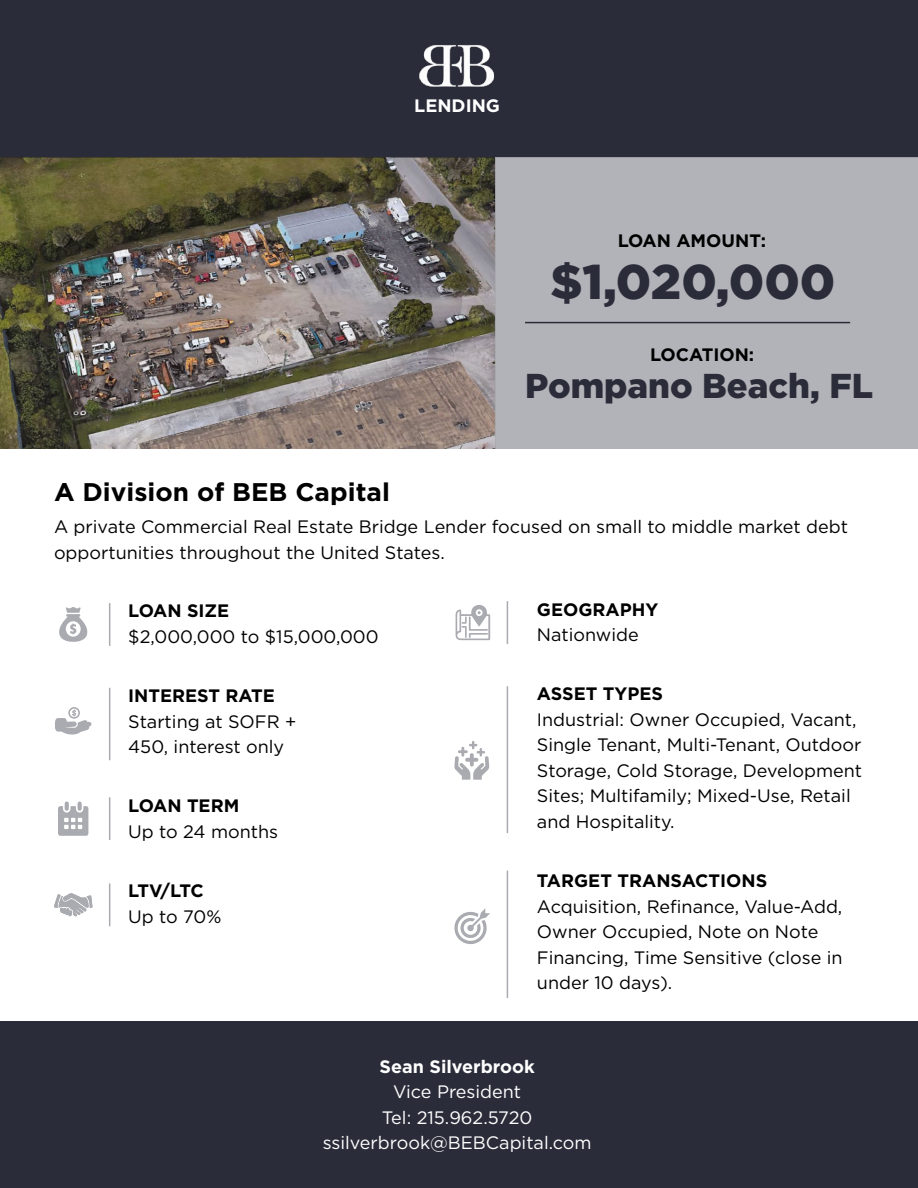
<style>
.page{position:relative;width:918px;height:1188px;background:#fff}
.page>*{position:absolute;margin:0;border:0;box-sizing:border-box;transform-origin:0 0}
.t1{font:900 48.75px "Gotham";color:#2a2c39}
.t2{font:900 34.5px "Gotham";color:#2a2c39}
.t3{font:700 25.5px "Gotham";color:#000}
.t4{font:18px/25.5px "Gotham";color:#000}
.t5{font:700 18px "Gotham";color:#000}
.t6{font:18px/25.5px "Gotham";color:#fff;text-align:center}
.t7{font:700 18px "Gotham";color:#fff}
</style>
<div class="page">
<div style="left:0;top:0;width:918px;height:158px;background:#2a2c39"></div>
<div style="left:0;top:1022px;width:918px;height:166px;background:#2a2c39"></div>
<img style="left:419px;top:45px;width:75px;height:42px">
<svg style="left:59px;top:607px;width:28px;height:35px"></svg>
<svg style="left:55px;top:707px;width:37px;height:28px"></svg>
<svg style="left:58px;top:801px;width:30px;height:35px"></svg>
<svg style="left:456px;top:605px;width:34px;height:35px"></svg>
<svg style="left:54px;top:893px;width:39px;height:24px"></svg>
<hr style="left:109px;top:603px;width:1px;height:43px;background:#aaabb0">
<hr style="left:109px;top:688px;width:1px;height:72px;background:#aaabb0">
<hr style="left:109px;top:797px;width:1px;height:43px;background:#aaabb0">
<hr style="left:109px;top:883px;width:1px;height:43px;background:#aaabb0">
<hr style="left:507px;top:601px;width:1px;height:43px;background:#aaabb0">
<hr style="left:507px;top:686px;width:1px;height:147px;background:#aaabb0">
<hr style="left:507px;top:871px;width:1px;height:127px;background:#aaabb0">
<svg style="left:454px;top:741px;width:35px;height:39px"></svg>
<svg style="left:454px;top:908px;width:36px;height:36px"></svg>
<img style="left:0;top:158px;width:495px;height:291px">
<div style="left:495px;top:158px;width:423px;height:291px;background:#b2b3b8"></div>
<hr style="left:525px;top:322px;width:325px;height:1px;background:#2a2c39">
<p class="t7" style="left:414px;top:94px;width:87px">LENDING</p>
<p class="t5" style="left:618px;top:229px;width:150px">LOAN AMOUNT:</p>
<h1 class="t1" style="left:550px;top:248px;width:287px">$1,020,000</h1>
<p class="t5" style="left:650px;top:342px;width:106px">LOCATION:</p>
<h2 class="t2" style="left:525px;top:362px;width:350px">Pompano Beach, FL</h2>
<h3 class="t3" style="left:54px;top:475px;width:337px">A Division of BEB Capital</h3>
<p class="t4" style="left:54px;top:514px;width:795px">A private Commercial Real Estate Bridge Lender focused on small to middle market debt opportunities throughout the United States.</p>
<p class="t5" style="left:128px;top:599px;width:103px">LOAN SIZE</p>
<p class="t4" style="left:128px;top:623px;width:252px">$2,000,000 to $15,000,000</p>
<p class="t5" style="left:128px;top:684px;width:148px">INTEREST RATE</p>
<p class="t4" style="left:128px;top:708px;width:170px">Starting at SOFR +<br>450, interest only</p>
<p class="t5" style="left:128px;top:794px;width:113px">LOAN TERM</p>
<p class="t4" style="left:128px;top:819px;width:151px">Up to 24 months</p>
<p class="t5" style="left:128px;top:879px;width:77px">LTV/LTC</p>
<p class="t4" style="left:128px;top:903px;width:95px">Up to 70%</p>
<p class="t5" style="left:537px;top:597px;width:123px">GEOGRAPHY</p>
<p class="t4" style="left:537px;top:622px;width:103px">Nationwide</p>
<p class="t5" style="left:537px;top:682px;width:128px">ASSET TYPES</p>
<p class="t4" style="left:537px;top:706px;width:327px">Industrial: Owner Occupied, Vacant, Single Tenant, Multi-Tenant, Outdoor Storage, Cold Storage, Development Sites; Multifamily; Mixed-Use, Retail and Hospitality.</p>
<p class="t5" style="left:537px;top:869px;width:232px">TARGET TRANSACTIONS</p>
<p class="t4" style="left:537px;top:893px;width:307px">Acquisition, Refinance, Value-Add,<br>Owner Occupied, Note on Note<br>Financing, Time Sensitive (close in under 10 days).</p>
<p class="t7" style="left:380px;top:1055px;width:156px">Sean Silverbrook</p>
<p class="t6" style="left:323px;top:1079px;width:270px">Vice President<br>Tel: 215.962.5720 ssilverbrook@BEBCapital.com</p>
</div>
